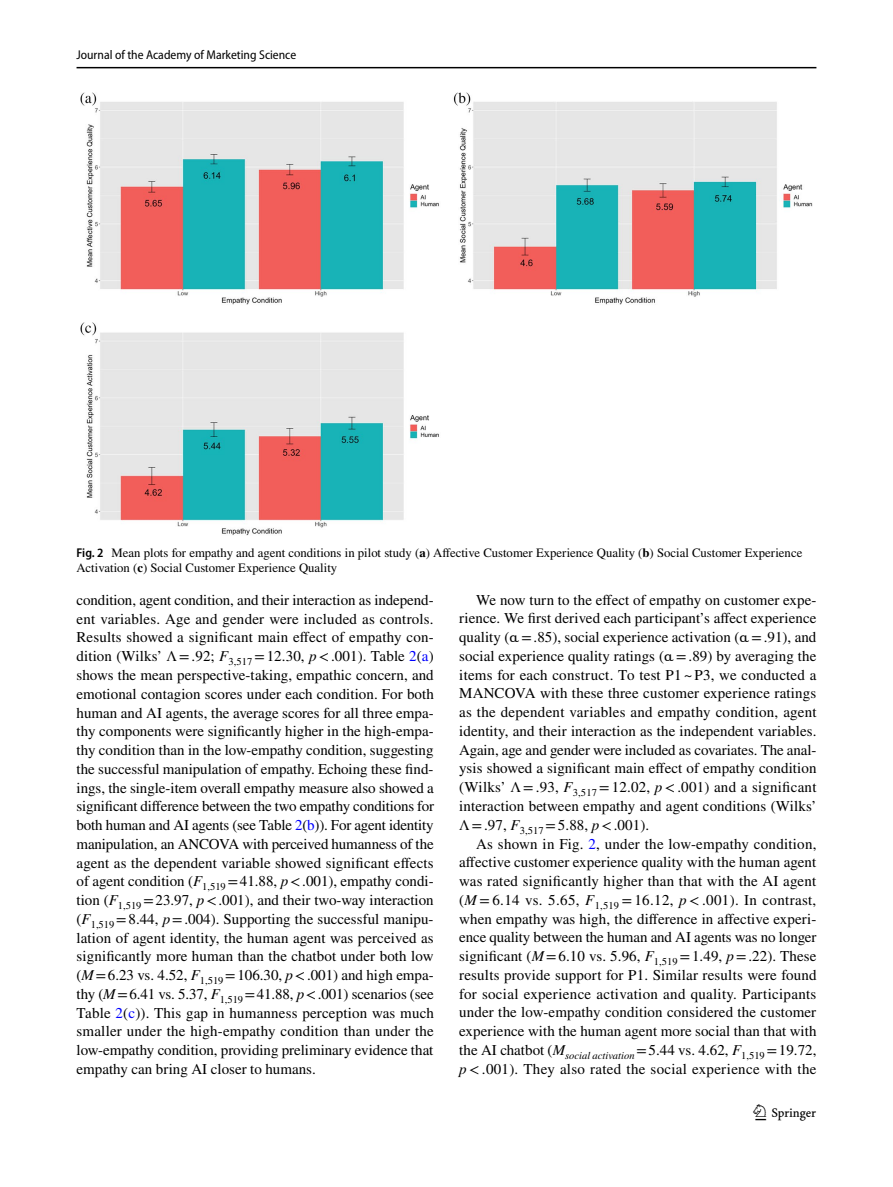
<style>
.page{position:relative;width:893px;height:1187px;background:#fff}
.page>*{position:absolute;margin:0;border:0;box-sizing:border-box;transform-origin:0 0}
.t1{font:22.5px "Springnew Regular 3";color:#000}
.t2{font:15px/18.8px "STIX";letter-spacing:.005em;color:#000;text-align:justify}
.t3{font:12.75px/15px "STIX";color:#000}
.t4{font:semi-condensed 12.75px "Myriad Pro";color:#000}
.s1{font-family:"Myriad Pro";font-weight:600;font-stretch:semi-condensed}
.s2{font-weight:700}
.s3{font-style:italic}
.s4{color:#00f}
.s5{font-family:"Code 2000"}
</style>
<div class="page">
<hr style="left:77px;top:67px;width:739px;height:1px;background:#000">
<img style="left:81px;top:92px;width:731px;height:444px">
<p class="t4" style="left:77px;top:48px;width:221px">Journal of the Academy of Marketing Science</p>
<p class="t3" style="left:77px;top:546px;width:727px"><span class="s1">Fig. 2</span> Mean plots for empathy and agent conditions in pilot study (<span class="s2">a</span>) Affective Customer Experience Quality (<span class="s2">b</span>) Social Customer Experience<br>Activation (<span class="s2">c</span>) Social Customer Experience Quality</p>
<p class="t2" style="left:77px;top:591px;width:359px">condition, agent condition, and their interaction as independ&shy;ent variables. Age and gender were included as controls.<br>Results showed a significant main effect of empathy con&shy;dition (Wilks’ Λ=.92; <span class="s3">F</span><sub>3,517</sub> =12.30, <span class="s3">p</span>&lt;.001). Table <span class="s4">2</span>(<span class="s4">a</span>) shows the mean perspective-taking, empathic concern, and emotional contagion scores under each condition. For both human and AI agents, the average scores for all three empa&shy;thy components were significantly higher in the high-empa&shy;thy condition than in the low-empathy condition, suggesting the successful manipulation of empathy. Echoing these find&shy;ings, the single-item overall empathy measure also showed a significant difference between the two empathy conditions for both human and AI agents (see Table <span class="s4">2</span>(<span class="s4">b</span>)). For agent identity manipulation, an ANCOVA with perceived humanness of the agent as the dependent variable showed significant effects of agent condition (<span class="s3">F</span><sub>1,519</sub> =41.88, <span class="s3">p</span>&lt;.001), empathy condi&shy;tion (<span class="s3">F</span><sub>1,519</sub> =23.97, <span class="s3">p</span>&lt;.001), and their two-way interaction (<span class="s3">F</span><sub>1,519</sub> =8.44, <span class="s3">p</span>=.004). Supporting the successful manipu&shy;lation of agent identity, the human agent was perceived as significantly more human than the chatbot under both low (<span class="s3">M</span>=6.23 vs. 4.52, <span class="s3">F</span><sub>1,519</sub> =106.30, <span class="s3">p</span>&lt;.001) and high empa&shy;thy (<span class="s3">M</span>=6.41 vs. 5.37, <span class="s3">F</span><sub>1,519</sub> =41.88, <span class="s3">p</span>&lt;.001) scenarios (see Table <span class="s4">2</span>(<span class="s4">c</span>)). This gap in humanness perception was much smaller under the high-empathy condition than under the low-empathy condition, providing preliminary evidence that empathy can bring AI closer to humans.</p>
<p class="t2" style="left:459px;top:591px;width:359px;text-indent:17px">We now turn to the effect of empathy on customer expe&shy;rience. We first derived each participant’s affect experience quality (<span class="s5">⍺</span>=.85), social experience activation (<span class="s5">⍺</span>=.91), and social experience quality ratings (<span class="s5">⍺</span>=.89) by averaging the items for each construct. To test P1 ~ P3, we conducted a MANCOVA with these three customer experience ratings as the dependent variables and empathy condition, agent identity, and their interaction as the independent variables.<br>Again, age and gender were included as covariates. The anal&shy;ysis showed a significant main effect of empathy condition (Wilks’ Λ =.93, <span class="s3">F</span><sub>3,517</sub> =12.02, <span class="s3">p</span>&lt;.001) and a significant interaction between empathy and agent conditions (Wilks’ Λ=.97, <span class="s3">F</span><sub>3,517</sub> =5.88, <span class="s3">p</span>&lt;.001).</p>
<p class="t2" style="left:459px;top:835px;width:359px;text-indent:17px">As shown in Fig. <span class="s4">2</span>, under the low-empathy condition, affective customer experience quality with the human agent was rated significantly higher than that with the AI agent (<span class="s3">M</span> =6.14 vs. 5.65, <span class="s3">F</span><sub>1,519</sub> =16.12, <span class="s3">p</span>&lt;.001). In contrast, when empathy was high, the difference in affective experi&shy;ence quality between the human and AI agents was no longer significant (<span class="s3">M</span>=6.10 vs. 5.96, <span class="s3">F</span><sub>1,519</sub> =1.49, <span class="s3">p</span>=.22). These results provide support for P1. Similar results were found for social experience activation and quality. Participants under the low-empathy condition considered the customer experience with the human agent more social than that with the AI chatbot (<span class="s3">M</span><sub>social</sub> <sub>activation</sub> =5.44 vs. 4.62, <span class="s3">F</span><sub>1,519</sub> =19.72, <span class="s3">p</span>&lt;.001). They also rated the social experience with the</p>
<h1 class="t1" style="left:755px;top:1104px;width:62px">1 3</h1>
</div>
